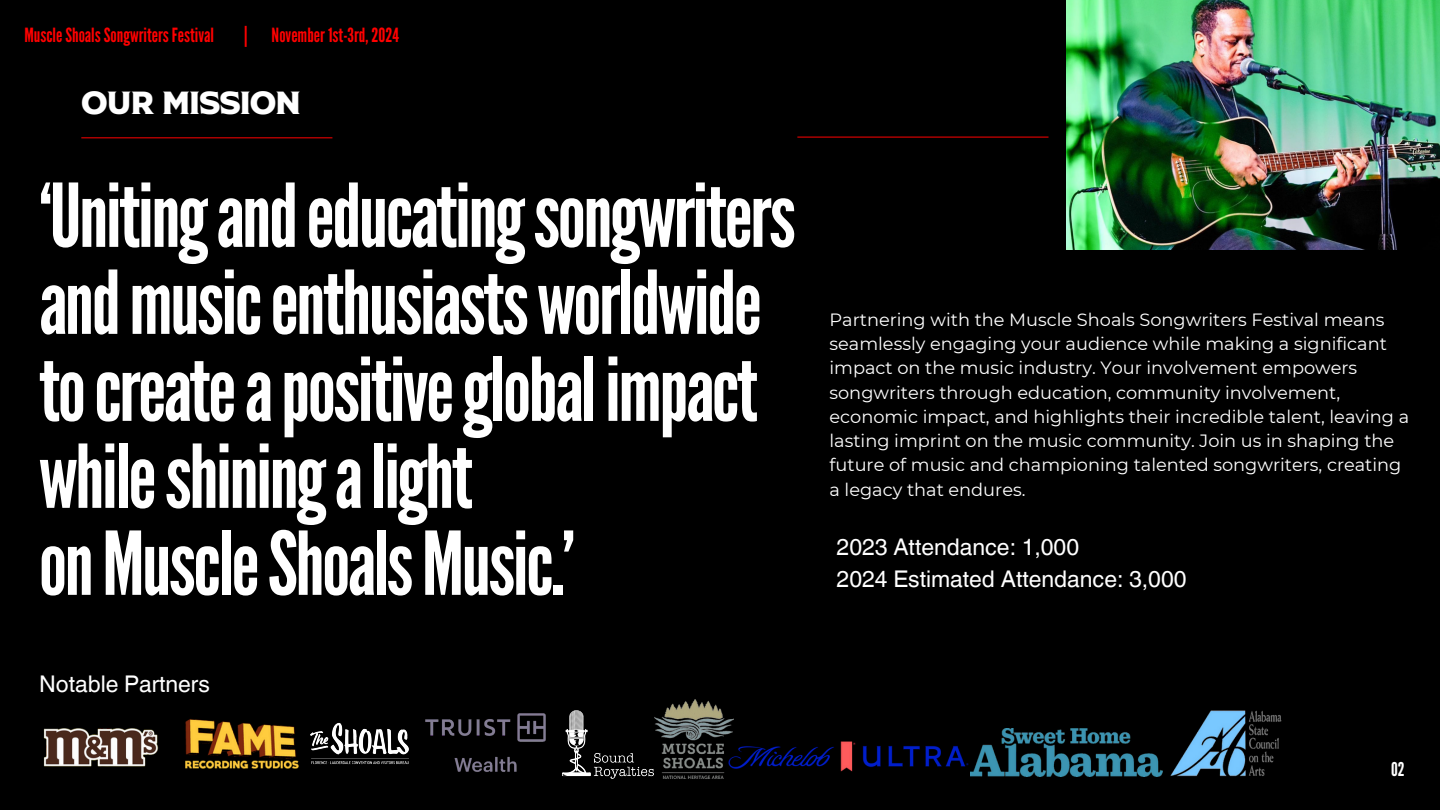
<style>
.page{position:relative;width:1440px;height:810px;background:#000}
.page>*{position:absolute;margin:0;border:0;box-sizing:border-box;transform-origin:0 0}
.t1{font:87.6px/87px "League Gothic";letter-spacing:-.03em;color:#fff}
.t2{font:32px "SS Baldwins Serif";letter-spacing:-.03em;color:#fff}
.t3{font:23px "Helvetica World";color:#fff}
.t4{font:19.5px "League Gothic";color:#f00}
.t5{font:19px "League Gothic";color:#fff}
.t6{font:17.7px/24.3px "Montserrat";color:#fff}
</style>
<div class="page">
<hr style="left:797px;top:137px;width:252px;height:1px;background:#f00">
<hr style="left:81px;top:137px;width:251px;height:1px;background:#f00">
<img style="left:43px;top:728px;width:116px;height:39px">
<img style="left:185px;top:719px;width:114px;height:50px">
<img style="left:310px;top:722px;width:99px;height:43px">
<img style="left:425px;top:713px;width:121px;height:59px">
<img style="left:562px;top:711px;width:92px;height:67px">
<img style="left:654px;top:699px;width:72px;height:80px">
<img style="left:726px;top:718px;width:246px;height:59px">
<img style="left:970px;top:729px;width:193px;height:47px">
<img style="left:1170px;top:710px;width:111px;height:67px">
<img style="left:1066px;top:0;width:374px;height:250px">
<p class="t4" style="left:24px;top:23px;width:191px">MuscleShoalsSongwritersFestival</p>
<p class="t4" style="left:244px;top:23px;width:156px">| November 1st-3rd,2024</p>
<p class="t2" style="left:81px;top:90px;width:221px">OUR MISSION</p>
<p class="t1" style="left:39px;top:174px;width:759px">‘Unitingandeducatingsongwriters andmusicenthusiastsworldwide tocreateapositiveglobal impact</p>
<p class="t1" style="left:39px;top:435px;width:436px">whileshiningalight</p>
<p class="t1" style="left:39px;top:522px;width:538px">onMuscleShoalsMusic.’</p>
<p class="t3" style="left:39px;top:670px;width:172px">Notable Partners</p>
<p class="t6" style="left:830px;top:307px;width:581px">Partnering with the Muscle Shoals Songwriters Festival means seamlessly engaging your audience while making a significant impact on the music industry. Your involvement empowers songwriters through education, community involvement, economic impact, and highlights their incredible talent, leaving a lasting imprint on the music community. Join us in shaping the future of music and championing talented songwriters, creating a legacy that endures.</p>
<p class="t3" style="left:837px;top:534px;width:244px">2023 Attendance: 1,000</p>
<p class="t3" style="left:837px;top:565px;width:351px">2024 Estimated Attendance: 3,000</p>
<p class="t5" style="left:1391px;top:758px;width:15px">02</p>
</div>
